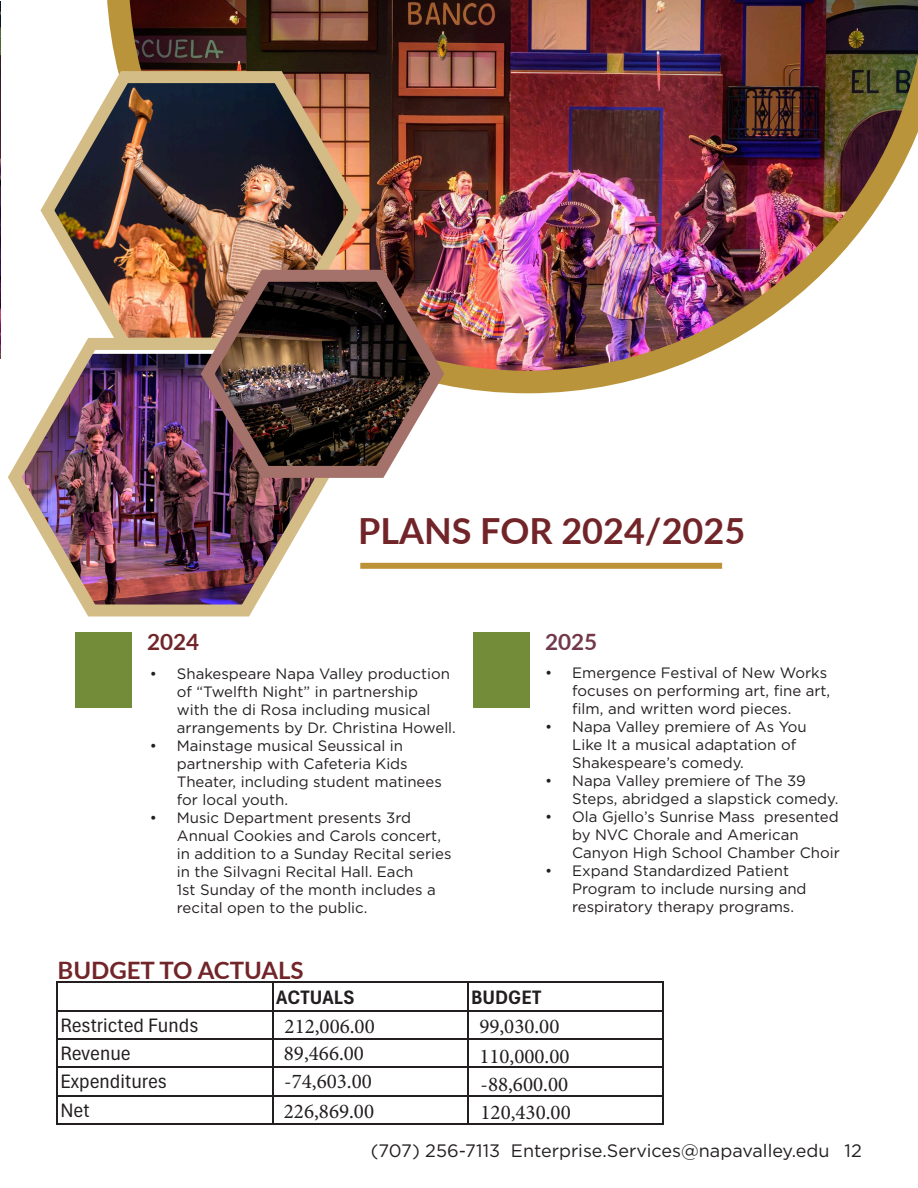
<style>
.page{position:relative;width:918px;height:1188px;background:#fff}
.page>*{position:absolute;margin:0;border:0;box-sizing:border-box;transform-origin:0 0}
.t1{font:700 36px "Lato";color:#722529}
.t2{font:700 24px "Lato";color:#722529}
.t3{font:700 22.5px "Lato";color:#722529}
.t4{font:700 22.5px "Lato";color:#723849}
.t5{font:21px "Minion Pro";color:#231f20}
.t6{font:condensed 20.4px/28.3px "Aptos";color:#231f20}
.t7{font:700 condensed 20.4px "Aptos";color:#231f20}
.t8{font:18px "Gotham";color:#231f20}
.t9{font:15px/18px "Gotham";color:#231f20}
</style>
<div class="page">
<img style="left:0;top:1px;width:1px;height:358px">
<img style="left:107px;top:0;width:811px;height:393px">
<img style="left:40px;top:61px;width:329px;height:267px">
<img style="left:8px;top:328px;width:318px;height:289px">
<img style="left:194px;top:259px;width:257px;height:225px">
<div style="left:360px;top:563px;width:362px;height:6px;background:#bd9236"></div>
<div style="left:473px;top:632px;width:57px;height:76px;background:#728c3a"></div>
<div style="left:75px;top:632px;width:57px;height:76px;background:#728c3a"></div>
<hr style="left:56px;top:981px;width:2px;height:144px;background:#231f20">
<hr style="left:272px;top:983px;width:2px;height:142px;background:#231f20">
<hr style="left:467px;top:983px;width:2px;height:142px;background:#231f20">
<hr style="left:662px;top:983px;width:2px;height:142px;background:#231f20">
<hr style="left:58px;top:981px;width:606px;height:2px;background:#231f20">
<hr style="left:58px;top:1010px;width:606px;height:2px;background:#231f20">
<hr style="left:58px;top:1038px;width:606px;height:2px;background:#231f20">
<hr style="left:58px;top:1066px;width:606px;height:2px;background:#231f20">
<hr style="left:58px;top:1095px;width:606px;height:1px;background:#231f20">
<hr style="left:58px;top:1123px;width:606px;height:2px;background:#231f20">
<p class="t1" style="left:358px;top:505px;width:389px">PLANS FOR 2024/2025</p>
<p class="t3" style="left:147px;top:625px;width:54px">2024</p>
<p class="t4" style="left:545px;top:625px;width:54px">2025</p>
<p class="t9" style="left:177px;top:665px;width:280px;text-indent:-27px">• Shakespeare Napa Valley production of “Twelfth Night” in partnership<br>with the di Rosa including musical arrangements by Dr. Christina Howell.</p>
<p class="t9" style="left:177px;top:737px;width:266px;text-indent:-27px">• Mainstage musical Seussical in partnership with Cafeteria Kids<br>Theater, including student matinees for local youth.</p>
<p class="t9" style="left:177px;top:809px;width:276px;text-indent:-27px">• Music Department presents 3rd Annual Cookies and Carols concert, in addition to a Sunday Recital series in the Silvagni Recital Hall. Each<br>1st Sunday of the month includes a recital open to the public.</p>
<p class="t9" style="left:572px;top:663px;width:260px;text-indent:-27px">• Emergence Festival of New Works focuses on performing art, fine art, film, and written word pieces.</p>
<p class="t9" style="left:572px;top:717px;width:236px;text-indent:-27px">• Napa Valley premiere of As You<br>Like It a musical adaptation of<br>Shakespeare’s comedy.</p>
<p class="t9" style="left:572px;top:771px;width:268px;text-indent:-27px">• Napa Valley premiere of The 39<br>Steps, abridged a slapstick comedy.</p>
<p class="t9" style="left:572px;top:807px;width:269px;text-indent:-27px">• Ola Gjello’s Sunrise Mass presented by NVC Chorale and American<br>Canyon High School Chamber Choir</p>
<p class="t9" style="left:572px;top:861px;width:236px;text-indent:-27px">• Expand Standardized Patient<br>Program to include nursing and respiratory therapy programs.</p>
<p class="t2" style="left:58px;top:952px;width:248px">BUDGET TO ACTUALS</p>
<p class="t7" style="left:276px;top:983px;width:80px">ACTUALS</p>
<p class="t7" style="left:471px;top:983px;width:71px">BUDGET</p>
<p class="t6" style="left:60px;top:1010px;width:140px">Restricted Funds<br>Revenue<br>Expenditures<br>Net</p>
<p class="t5" style="left:285px;top:1013px;width:92px">212,006.00</p>
<p class="t5" style="left:479px;top:1013px;width:82px">99,030.00</p>
<p class="t5" style="left:284px;top:1039px;width:82px">89,466.00</p>
<p class="t5" style="left:284px;top:1068px;width:89px">-74,603.00</p>
<p class="t5" style="left:284px;top:1098px;width:92px">226,869.00</p>
<p class="t5" style="left:479px;top:1042px;width:92px">110,000.00</p>
<p class="t5" style="left:481px;top:1070px;width:89px">-88,600.00</p>
<p class="t5" style="left:481px;top:1099px;width:92px">120,430.00</p>
<p class="t8" style="left:371px;top:1139px;width:492px">(707) 256-7113 Enterprise.Services@napavalley.edu 12</p>
</div>
